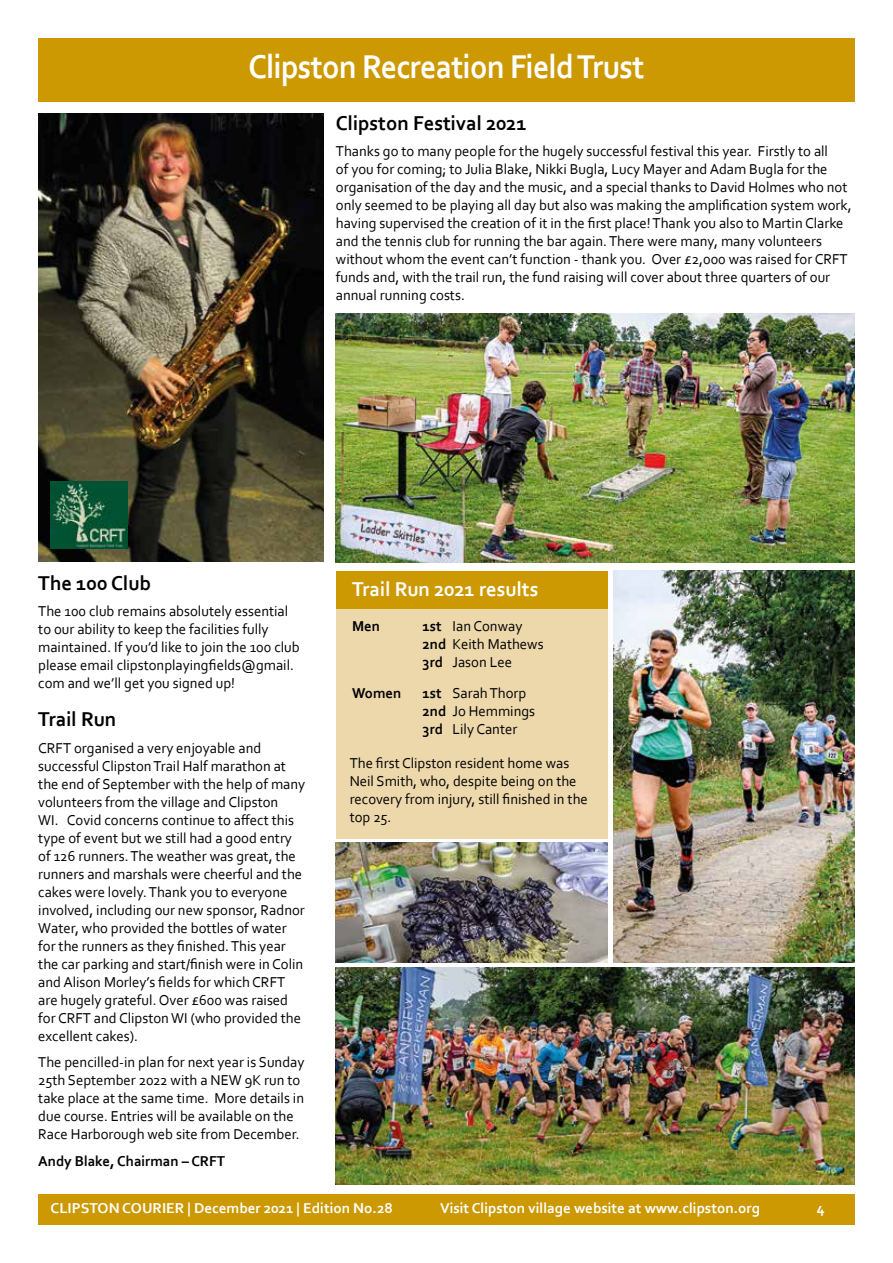
<style>
.page{position:relative;width:893px;height:1263px;background:#fff}
.page>*{position:absolute;margin:0;border:0;box-sizing:border-box;transform-origin:0 0}
.t1{font:700 34.5px "Corbel";letter-spacing:-.02em;color:#fff;scale:.92 1}
.t2{font:700 21px "Corbel";color:#000}
.t3{font:700 21px "Corbel";color:#fff}
.t4{font:15px/18px "Corbel";color:#000}
.t5{font:700 15px "Corbel";color:#fff}
.t6{font:700 15px "Corbel";color:#000}
.s1{font-weight:700}
</style>
<div class="page">
<div style="left:38px;top:1194px;width:817px;height:31px;background:#cc9903"></div>
<div style="left:38px;top:38px;width:817px;height:64px;background:#cc9903"></div>
<img style="left:613px;top:571px;width:242px;height:391px">
<img style="left:336px;top:967px;width:519px;height:217px">
<img style="left:336px;top:842px;width:272px;height:120px">
<img style="left:38px;top:114px;width:285px;height:447px">
<img style="left:336px;top:314px;width:519px;height:248px">
<div style="left:336px;top:571px;width:272px;height:267px;background:#edd8ac"></div>
<div style="left:336px;top:571px;width:272px;height:37px;background:#cc9903"></div>
<img style="left:51px;top:481px;width:77px;height:68px">
<h1 class="t1" style="left:249px;top:46px;width:432px">Clipston Recreation Field Trust</h1>
<h2 class="t2" style="left:336px;top:110px;width:192px">Clipston Festival 2021</h2>
<p class="t4" style="left:336px;top:142px;width:517px">Thanks go to many people for the hugely successful festival this year. Firstly to all<br>of you for coming; to Julia Blake, Nikki Bugla, Lucy Mayer and Adam Bugla for the organisation of the day and the music, and a special thanks to David Holmes who not only seemed to be playing all day but also was making the amplification system work, having supervised the creation of it in the first place! Thank you also to Martin Clarke and the tennis club for running the bar again. There were many, many volunteers without whom the event can’t function - thank you. Over £2,000 was raised for CRFT funds and, with the trail run, the fund raising will cover about three quarters of our annual running costs.</p>
<h2 class="t2" style="left:38px;top:570px;width:114px">The 100 Club</h2>
<p class="t4" style="left:38px;top:602px;width:263px">The 100 club remains absolutely essential to our ability to keep the facilities fully maintained. If you’d like to join the 100 club please email clipstonplayingfields@gmail. com and we’ll get you signed up!</p>
<h2 class="t2" style="left:38px;top:706px;width:80px">Trail Run</h2>
<p class="t4" style="left:38px;top:738px;width:268px">CRFT organised a very enjoyable and successful Clipston Trail Half marathon at the end of September with the help of many volunteers from the village and Clipston<br>WI. Covid concerns continue to affect this type of event but we still had a good entry of 126 runners. The weather was great, the runners and marshals were cheerful and the cakes were lovely. Thank you to everyone involved, including our new sponsor, Radnor Water, who provided the bottles of water for the runners as they finished. This year the car parking and start/finish were in Colin and Alison Morley’s fields for which CRFT are hugely grateful. Over £600 was raised for CRFT and Clipston WI (who provided the excellent cakes).</p>
<p class="t4" style="left:38px;top:1053px;width:268px">The pencilled-in plan for next year is Sunday 25th September 2022 with a NEW 9K run to take place at the same time. More details in due course. Entries will be available on the Race Harborough web site from December.</p>
<p class="t6" style="left:38px;top:1151px;width:188px">Andy Blake, Chairman – CRFT</p>
<h2 class="t3" style="left:352px;top:576px;width:188px">Trail Run 2021 results</h2>
<p class="t6" style="left:352px;top:617px;width:29px">Men</p>
<p class="t4" style="left:422px;top:617px;width:123px"><span class="s1">1st</span> Ian Conway<br><span class="s1">2nd</span> Keith Mathews<br><span class="s1">3rd</span> Jason Lee</p>
<p class="t6" style="left:352px;top:684px;width:51px">Women</p>
<p class="t4" style="left:422px;top:684px;width:114px"><span class="s1">1st</span> Sarah Thorp<br><span class="s1">2nd</span> Jo Hemmings<br><span class="s1">3rd</span> Lily Canter</p>
<p class="t4" style="left:350px;top:753px;width:240px">The first Clipston resident home was<br>Neil Smith, who, despite being on the recovery from injury, still finished in the top 25.</p>
<p class="t5" style="left:51px;top:1198px;width:344px">CLIPSTON COURIER | December 2021 | Edition No.28</p>
<p class="t5" style="left:440px;top:1198px;width:321px">Visit Clipston village website at www.clipston.org</p>
<p class="t5" style="left:817px;top:1198px;width:9px">4</p>
</div>
